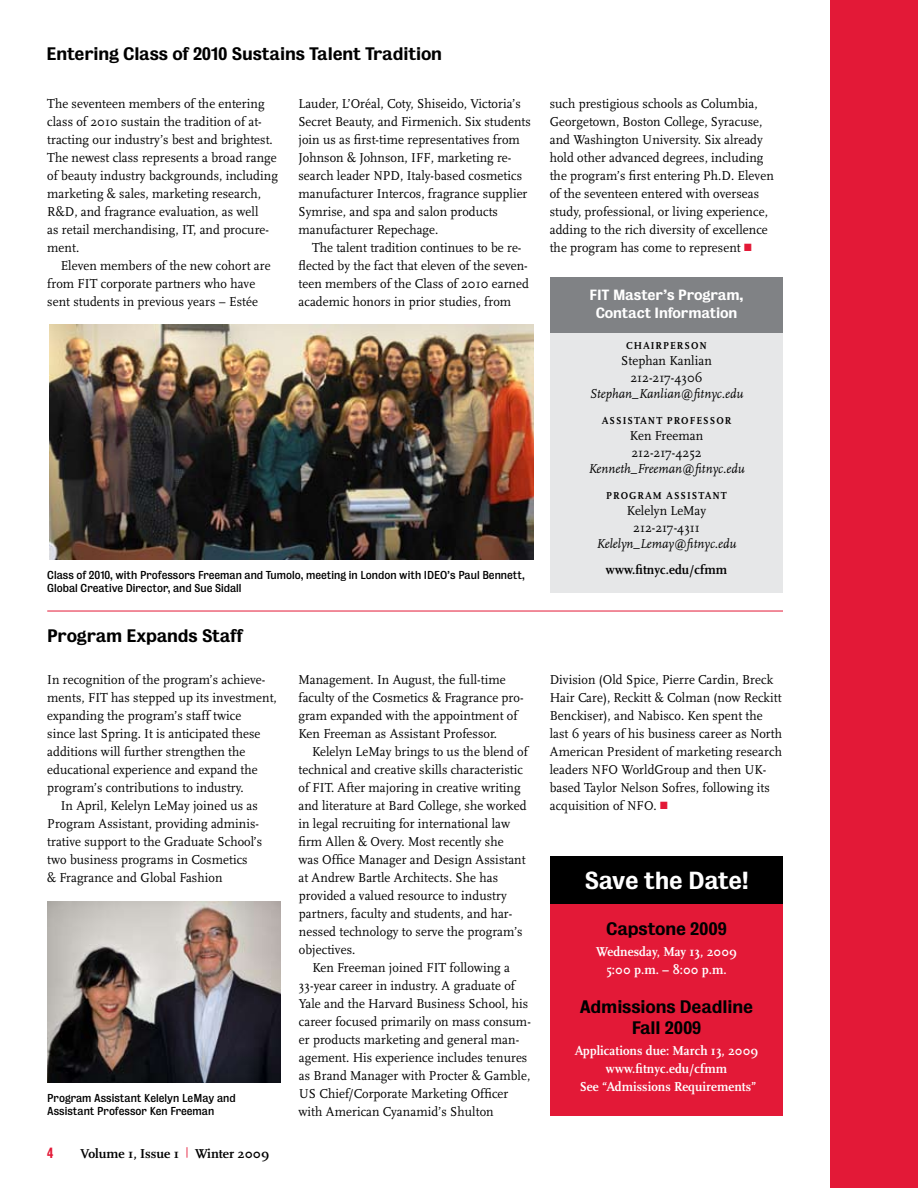
<style>
.page{position:relative;width:918px;height:1188px;background:#fff}
.page>*{position:absolute;margin:0;border:0;box-sizing:border-box;transform-origin:0 0}
.t1{font:22.5px "Bureau Grotesque Five Five";letter-spacing:-.015em;color:#fff}
.t2{font:16.5px/21px "Bureau Grotesque Five Five";letter-spacing:-.01em;color:#000;text-align:center}
.t3{font:13.5px/18px "Scala";letter-spacing:.005em;color:#000;scale:.95 1}
.t4{font:700 13.5px/18px "Scala";letter-spacing:.005em;color:#fff;text-align:center;scale:.95 1}
.t5{font:italic 13.5px "Scala";letter-spacing:.005em;color:#000;scale:.95 1}
.t6{font:13.5px/18px "Bureau Grotesque Five Five";letter-spacing:-.01em;color:#fff;text-align:center}
.t7{font:700 13.5px "Scala";color:#000}
.t8{font:700 13.5px "Scala";color:#000;scale:.95 1}
.t9{font:13.5px "Bureau Grotesque Three Five";color:#e31937}
.t10{font:10.5px/13.5px "Bureau Grotesque Five Three";color:#000}
.t11{font:700 10.5px "Scala";color:#000;scale:.95 1}
.s1{color:#e31937}
</style>
<div class="page">
<div style="left:831px;top:0;width:87px;height:1188px;background:#e31937"></div>
<img style="left:50px;top:324px;width:484px;height:235px">
<img style="left:47px;top:901px;width:234px;height:182px">
<div style="left:550px;top:277px;width:233px;height:316px;background:#e6e7e8"></div>
<div style="left:550px;top:277px;width:233px;height:55px;background:#808285"></div>
<div style="left:550px;top:856px;width:233px;height:260px;background:#e31937"></div>
<div style="left:550px;top:856px;width:233px;height:48px;background:#000"></div>
<hr style="left:47px;top:611px;width:736px;height:1px;background:#e31937">
<p class="t2" style="left:46px;top:43px;width:397px">Entering Class of 2010 Sustains Talent Tradition</p>
<p class="t3" style="left:47px;top:95px;width:244px">The seventeen members of the entering class of 2010 sustain the tradition of at&shy;tracting our industry’s best and brightest.<br>The newest class represents a broad range of beauty industry backgrounds, including marketing &amp; sales, marketing research, R&amp;D, and fragrance evaluation, as well<br>as retail merchandising, IT, and procure&shy;ment.</p>
<p class="t3" style="left:47px;top:257px;width:237px;text-indent:14px">Eleven members of the new cohort are from FIT corporate partners who have sent students in previous years – Estée</p>
<p class="t3" style="left:299px;top:95px;width:246px">Lauder, L’Oréal, Coty, Shiseido, Victoria’s Secret Beauty, and Firmenich. Six students join us as first-time representatives from Johnson &amp; Johnson, IFF, marketing re&shy;search leader NPD, Italy-based cosmetics manufacturer Intercos, fragrance supplier Symrise, and spa and salon products manufacturer Repechage.</p>
<p class="t3" style="left:299px;top:239px;width:244px;text-indent:14px">The talent tradition continues to be re&shy;flected by the fact that eleven of the seven&shy;teen members of the Class of 2010 earned academic honors in prior studies, from</p>
<p class="t10" style="left:47px;top:568px;width:479px">Class of 2010, with Professors Freeman and Tumolo, meeting in London with IDEO’s Paul Bennett,<br>Global Creative Director, and Sue Sidall</p>
<p class="t2" style="left:47px;top:626px;width:197px">Program Expands Staff</p>
<p class="t3" style="left:47px;top:671px;width:243px">In recognition of the program’s achieve&shy;ments, FIT has stepped up its investment, expanding the program’s staff twice<br>since last Spring. It is anticipated these additions will further strengthen the educational experience and expand the program’s contributions to industry.</p>
<p class="t3" style="left:47px;top:797px;width:228px;text-indent:14px">In April, Kelelyn LeMay joined us as Program Assistant, providing adminis&shy;trative support to the Graduate School’s two business programs in Cosmetics<br>&amp; Fragrance and Global Fashion</p>
<p class="t10" style="left:47px;top:1091px;width:190px">Program Assistant Kelelyn LeMay and<br>Assistant Professor Ken Freeman</p>
<p class="t9" style="left:47px;top:1145px;width:8px">4</p>
<p class="t7" style="left:80px;top:1146px;width:190px">Volume 1, Issue 1 <sup>|</sup> Winter 2009</p>
<p class="t3" style="left:299px;top:671px;width:238px">Management. In August, the full-time faculty of the Cosmetics &amp; Fragrance pro&shy;gram expanded with the appointment of Ken Freeman as Assistant Professor.</p>
<p class="t3" style="left:299px;top:743px;width:243px;text-indent:14px">Kelelyn LeMay brings to us the blend of technical and creative skills characteristic of FIT. After majoring in creative writing and literature at Bard College, she worked in legal recruiting for international law firm Allen &amp; Overy. Most recently she<br>was Office Manager and Design Assistant at Andrew Bartle Architects. She has provided a valued resource to industry partners, faculty and students, and har&shy;nessed technology to serve the program’s objectives.</p>
<p class="t3" style="left:299px;top:959px;width:246px;text-indent:14px">Ken Freeman joined FIT following a 33-year career in industry. A graduate of Yale and the Harvard Business School, his career focused primarily on mass consum&shy;er products marketing and general man&shy;agement. His experience includes tenures as Brand Manager with Procter &amp; Gamble, US Chief/Corporate Marketing Officer with American Cyanamid’s Shulton</p>
<p class="t3" style="left:550px;top:95px;width:237px">such prestigious schools as Columbia, Georgetown, Boston College, Syracuse, and Washington University. Six already hold other advanced degrees, including the program’s first entering Ph.D. Eleven of the seventeen entered with overseas study, professional, or living experience, adding to the rich diversity of excellence the program has come to represent <span class="s1">■</span></p>
<p class="t6" style="left:590px;top:286px;width:156px">FIT Master’s Program,<br>Contact Information</p>
<p class="t11" style="left:626px;top:340px;width:17px">Chairperson</p>
<p class="t3" style="left:621px;top:353px;width:97px;line-height:16.5px;text-align:center">Stephan Kanlian<br>212-217-4306</p>
<p class="t5" style="left:590px;top:387px;width:163px">Stephan_Kanlian@fitnyc.edu</p>
<p class="t11" style="left:602px;top:415px;width:9px">assistant</p>
<p class="t11" style="left:667px;top:415px;width:9px">professor</p>
<p class="t3" style="left:630px;top:428px;width:79px;line-height:16.5px">Ken Freeman<br>212-217-4252</p>
<p class="t5" style="left:588px;top:462px;width:166px">Kenneth_Freeman@fitnyc.edu</p>
<p class="t11" style="left:606px;top:490px;width:17px">Program</p>
<p class="t11" style="left:666px;top:490px;width:16px">Assistant</p>
<p class="t3" style="left:627px;top:503px;width:85px;line-height:16.5px;text-align:center">Kelelyn LeMay<br>212-217-4311</p>
<p class="t5" style="left:597px;top:537px;width:149px">Kelelyn_Lemay@fitnyc.edu</p>
<p class="t8" style="left:606px;top:562px;width:129px">www.fitnyc.edu/cfmm</p>
<p class="t3" style="left:550px;top:671px;width:246px">Division (Old Spice, Pierre Cardin, Breck Hair Care), Reckitt &amp; Colman (now Reckitt Benckiser), and Nabisco. Ken spent the last 6 years of his business career as North American President of marketing research leaders NFO WorldGroup and then UK&shy;based Taylor Nelson Sofres, following its acquisition of NFO. <span class="s1">■</span></p>
<h1 class="t1" style="left:585px;top:868px;width:165px">Save the Date!</h1>
<p class="t2" style="left:606px;top:919px;width:122px">Capstone 2009</p>
<p class="t4" style="left:596px;top:943px;width:150px">Wednesday, May 13, 2009<br>5:00 p.m. – 8:00 p.m.</p>
<p class="t2" style="left:580px;top:997px;width:175px">Admissions Deadline<br>Fall 2009</p>
<p class="t4" style="left:575px;top:1042px;width:195px">Applications due: March 13, 2009 www.fitnyc.edu/cfmm<br>See “Admissions Requirements”</p>
</div>
